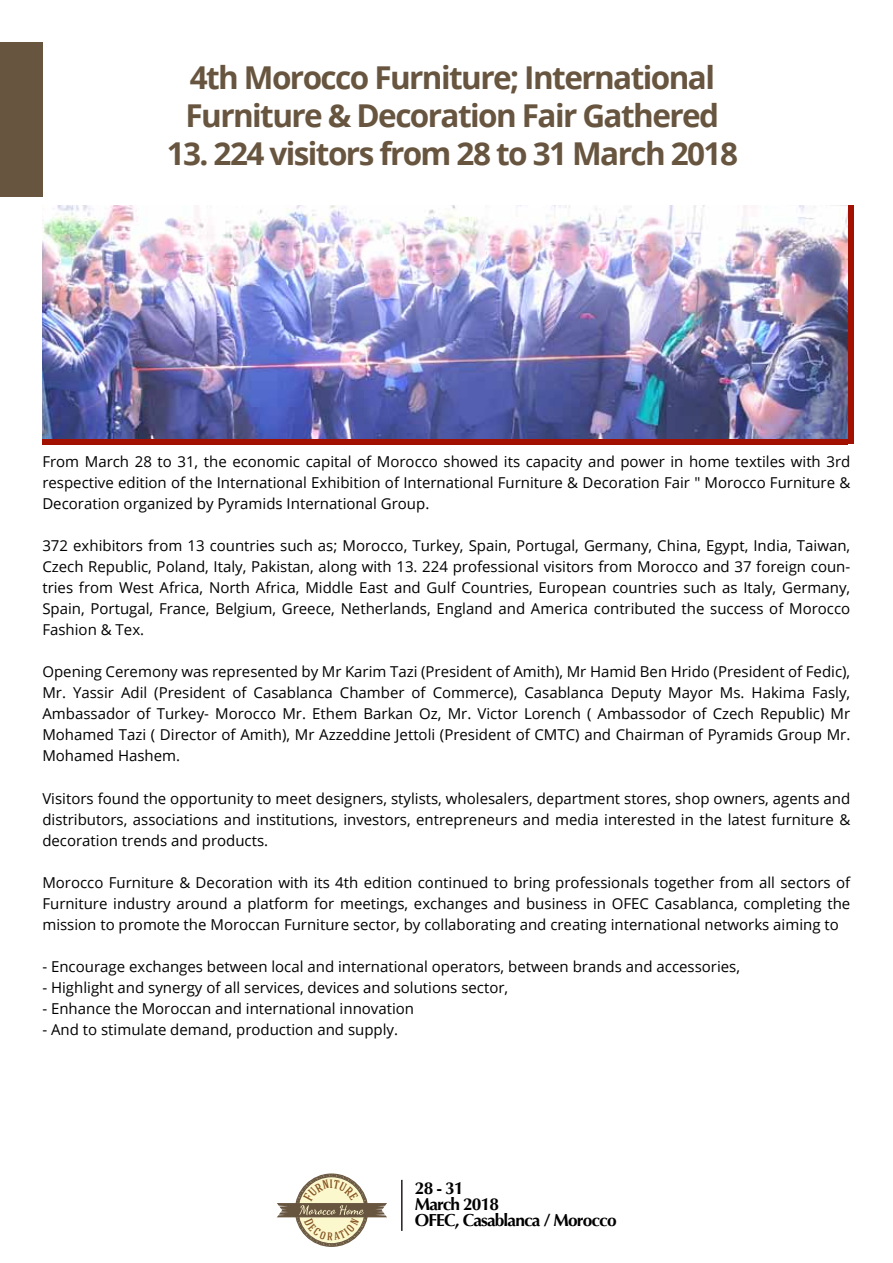
<style>
.page{position:relative;width:893px;height:1263px;background:#fff}
.page>*{position:absolute;margin:0;border:0;box-sizing:border-box;transform-origin:0 0}
.t1{font:700 31.5px/37.8px "Open Sans";letter-spacing:-.05em;color:#685540}
.t2{font:700 17.4px/15.9px "Optima";letter-spacing:-.05em;color:#000}
.t3{font:15px/21px "Open Sans";color:#000;text-align:justify}
</style>
<div class="page">
<div style="left:0;top:43px;width:43px;height:154px;background:#685540"></div>
<div style="left:43px;top:438px;width:805px;height:6px;background:#a11000"></div>
<div style="left:847px;top:205px;width:6px;height:239px;background:#a11000"></div>
<img style="left:43px;top:205px;width:805px;height:233px">
<hr style="left:401px;top:1180px;width:2px;height:51px;background:#231f20">
<svg style="left:277px;top:1174px;width:110px;height:72px"></svg>
<h1 class="t1" style="left:186px;top:58px;width:535px">4th Morocco Furniture; International<br>Furniture &amp; Decoration Fair Gathered</h1>
<h1 class="t1" style="left:167px;top:134px;width:573px">13. 224 visitors from 28 to 31 March 2018</h1>
<p class="t3" style="left:42px;top:451px;width:809px">From March 28 to 31, the economic capital of Morocco showed its capacity and power in home textiles with 3rd respective edition of the International Exhibition of International Furniture &amp; Decoration Fair " Morocco Furniture &amp; Decoration organized by Pyramids International Group.</p>
<p class="t3" style="left:42px;top:535px;width:809px">372 exhibitors from 13 countries such as; Morocco, Turkey, Spain, Portugal, Germany, China, Egypt, India, Taiwan, Czech Republic, Poland, Italy, Pakistan, along with 13. 224 professional visitors from Morocco and 37 foreign coun&shy;tries from West Africa, North Africa, Middle East and Gulf Countries, European countries such as Italy, Germany, Spain, Portugal, France, Belgium, Greece, Netherlands, England and America contributed the success of Morocco Fashion &amp; Tex.</p>
<p class="t3" style="left:42px;top:661px;width:809px">Opening Ceremony was represented by Mr Karim Tazi (President of Amith), Mr Hamid Ben Hrido (President of Fedic), Mr. Yassir Adil (President of Casablanca Chamber of Commerce), Casablanca Deputy Mayor Ms. Hakima Fasly, Ambassador of Turkey- Morocco Mr. Ethem Barkan Oz, Mr. Victor Lorench ( Ambassodor of Czech Republic) Mr Mohamed Tazi ( Director of Amith), Mr Azzeddine Jettoli (President of CMTC) and Chairman of Pyramids Group Mr.<br>Mohamed Hashem.</p>
<p class="t3" style="left:42px;top:787px;width:809px">Visitors found the opportunity to meet designers, stylists, wholesalers, department stores, shop owners, agents and distributors, associations and institutions, investors, entrepreneurs and media interested in the latest furniture &amp; decoration trends and products.</p>
<p class="t3" style="left:42px;top:871px;width:809px">Morocco Furniture &amp; Decoration with its 4th edition continued to bring professionals together from all sectors of Furniture industry around a platform for meetings, exchanges and business in OFEC Casablanca, completing the mission to promote the Moroccan Furniture sector, by collaborating and creating international networks aiming to</p>
<p class="t3" style="left:42px;top:955px;width:699px">- Encourage exchanges between local and international operators, between brands and accessories,</p>
<p class="t3" style="left:42px;top:976px;width:467px">- Highlight and synergy of all services, devices and solutions sector,</p>
<p class="t3" style="left:42px;top:997px;width:373px">- Enhance the Moroccan and international innovation</p>
<p class="t3" style="left:42px;top:1018px;width:357px">- And to stimulate demand, production and supply.</p>
<p class="t2" style="left:415px;top:1181px;width:203px">28 - 31<br>March 2018<br>OFEC, Casablanca / Morocco</p>
</div>
